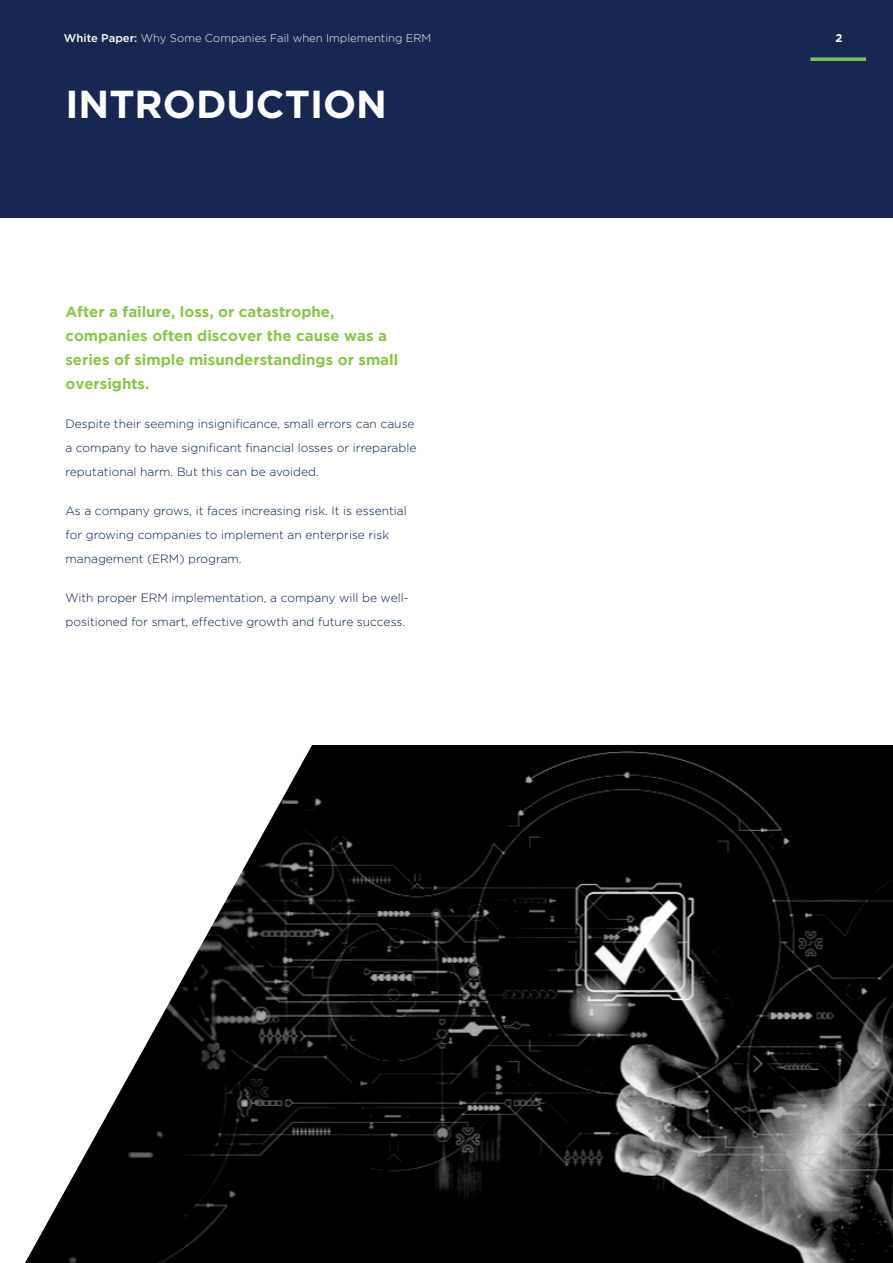
<style>
.page{position:relative;width:893px;height:1263px;background:#fff}
.page>*{position:absolute;margin:0;border:0;box-sizing:border-box;transform-origin:0 0}
.t1{font:700 39px "Gotham HTF";color:#fff}
.t2{font:700 15px/24px "Gotham";color:#8ac64d}
.t3{font:300 12px/24px "Gotham HTF";color:#001a49}
.t4{font:300 11.25px "Gotham HTF";color:#fff}
.t5{font:700 11.25px "Gotham HTF";color:#fff}
.s1{font-weight:500}
</style>
<div class="page">
<img style="left:320px;top:746px;width:573px;height:517px">
<svg style="left:25px;top:745px;width:295px;height:518px"></svg>
<div style="left:0;top:0;width:893px;height:217px;background:#172751"></div>
<svg style="left:810px;top:57px;width:56px;height:4px"></svg>
<p class="t4" style="left:64px;top:32px;width:369px"><span class="s1">White Paper:</span> Why Some Companies Fail when Implementing ERM</p>
<p class="t5" style="left:835px;top:31px;width:9px">2</p>
<h1 class="t1" style="left:65px;top:81px;width:323px">INTRODUCTION</h1>
<p class="t2" style="left:65px;top:300px;width:334px">After a failure, loss, or catastrophe, companies often discover the cause was a series of simple misunderstandings or small oversights.</p>
<p class="t3" style="left:65px;top:412px;width:352px">Despite their seeming insignificance, small errors can cause a company to have significant financial losses or irreparable reputational harm. But this can be avoided.</p>
<p class="t3" style="left:65px;top:499px;width:343px">As a company grows, it faces increasing risk. It is essential for growing companies to implement an enterprise risk management (ERM) program.</p>
<p class="t3" style="left:65px;top:586px;width:345px">With proper ERM implementation, a company will be well&shy;positioned for smart, effective growth and future success.</p>
</div>
